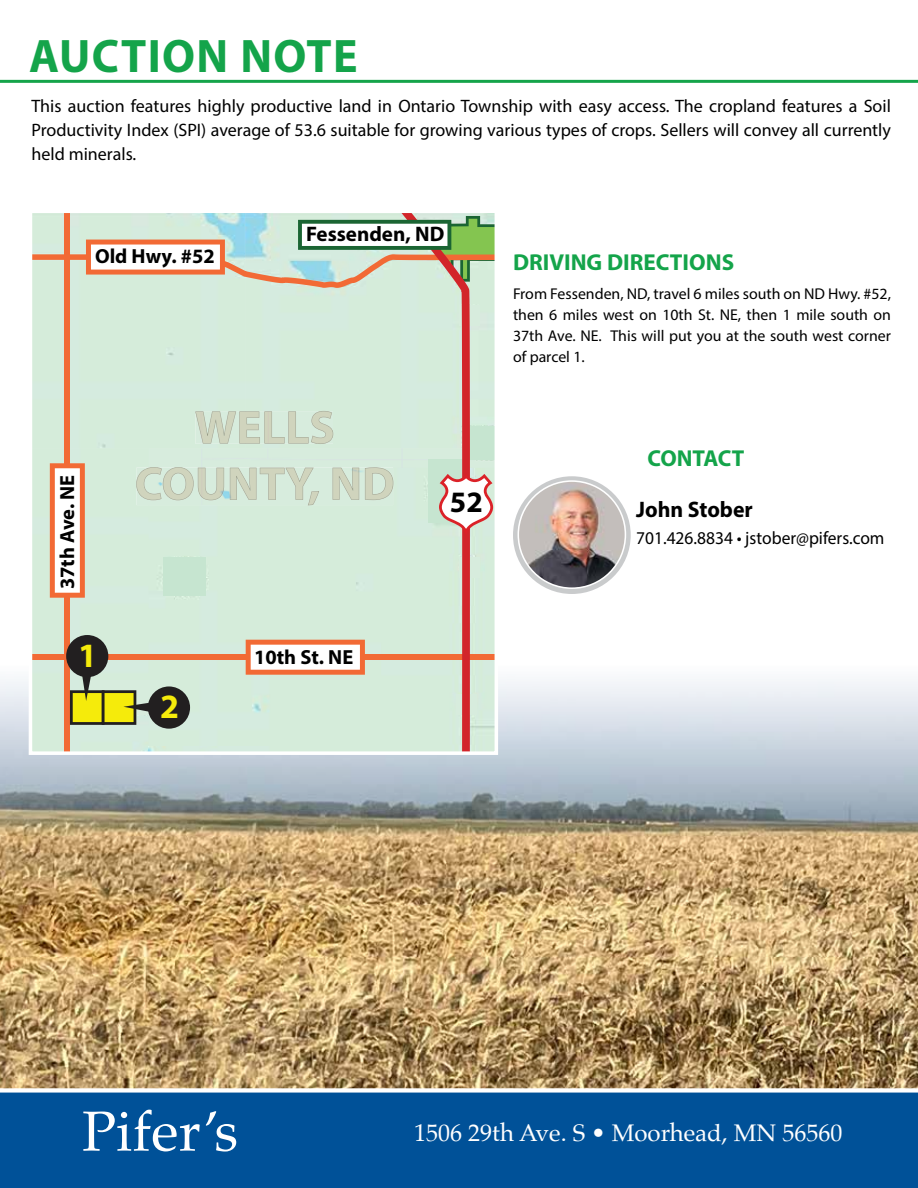
<style>
.page{position:relative;width:918px;height:1188px;background:#fff}
.page>*{position:absolute;margin:0;border:0;box-sizing:border-box;transform-origin:0 0}
.t1{font:56.55px "Palatino Linotype";color:#fff}
.t2{font:700 47.25px "Myriad Pro";letter-spacing:.03em;color:#14a44a}
.t3{font:700 34.2px "Myriad Pro";color:#f5eb0b}
.t4{font:700 29.7px "Myriad Pro";color:#000}
.t5{font:24px "Palatino";color:#fff}
.t6{font:700 23.1px "Myriad Pro";color:#14a44a}
.t7{font:700 22.5px "Myriad Pro";color:#000}
.t8{font:700 21px "Myriad Pro";color:#000}
.t9{font:700 20.4px "Myriad Pro";color:#000}
.t10{font:18px/24px "Myriad Pro";color:#000;text-align:justify}
.t11{font:15.6px/21px "Myriad Pro";color:#000;text-align:justify}
</style>
<div class="page">
<div style="left:0;top:1093px;width:918px;height:95px;background:#005198"></div>
<hr style="left:0;top:80px;width:918px;height:3px;background:#14a44a">
<img style="left:0;top:679px;width:918px;height:409px">
<svg style="left:34px;top:215px;width:459px;height:535px;background:#d3dfcc"></svg>
<div style="left:29px;top:210px;width:469px;height:545px;border:4px solid #fff"></div>
<svg style="left:513px;top:476px;width:118px;height:118px;background:#d1d2d3"></svg>
<img style="left:518px;top:481px;width:107px;height:107px;border-radius:54px">
<div style="left:518px;top:480px;width:108px;height:109px;border:2px solid #fff;border-radius:50%"></div>
<h2 class="t2" style="left:29px;top:25px;width:330px">AUCTION NOTE</h2>
<p class="t10" style="left:32px;top:94px;width:861px">This auction features highly productive land in Ontario Township with easy access. The cropland features a Soil Productivity Index (SPI) average of 53.6 suitable for growing various types of crops. Sellers will convey all currently held minerals.</p>
<p class="t9" style="left:95px;top:243px;width:121px">Old Hwy. #52</p>
<p class="t9" style="left:54px;top:589px;width:116px;rotate:-90deg">37th Ave. NE</p>
<h3 class="t3" style="left:78px;top:633px;width:20px">1</h3>
<h3 class="t3" style="left:160px;top:685px;width:20px">2</h3>
<p class="t8" style="left:306px;top:220px;width:140px">Fessenden, ND</p>
<p class="t6" style="left:513px;top:247px;width:223px">DRIVING DIRECTIONS</p>
<p class="t11" style="left:513px;top:283px;width:380px">From Fessenden, ND, travel 6 miles south on ND Hwy. #52, then 6 miles west on 10th St. NE, then 1 mile south on 37th Ave. NE. This will put you at the south west corner of parcel 1.</p>
<h3 class="t4" style="left:450px;top:482px;width:34px">52</h3>
<p class="t6" style="left:647px;top:443px;width:98px">CONTACT</p>
<p class="t7" style="left:636px;top:495px;width:118px">John Stober</p>
<p class="t10" style="left:636px;top:526px;width:250px">701.426.8834 • jstober@pifers.com</p>
<p class="t9" style="left:254px;top:644px;width:101px">10th St. NE</p>
<h1 class="t1" style="left:82px;top:1091px;width:158px">Pifer’s</h1>
<h3 class="t5" style="left:414px;top:1113px;width:430px">1506 29th Ave. S • Moorhead, MN 56560</h3>
</div>
